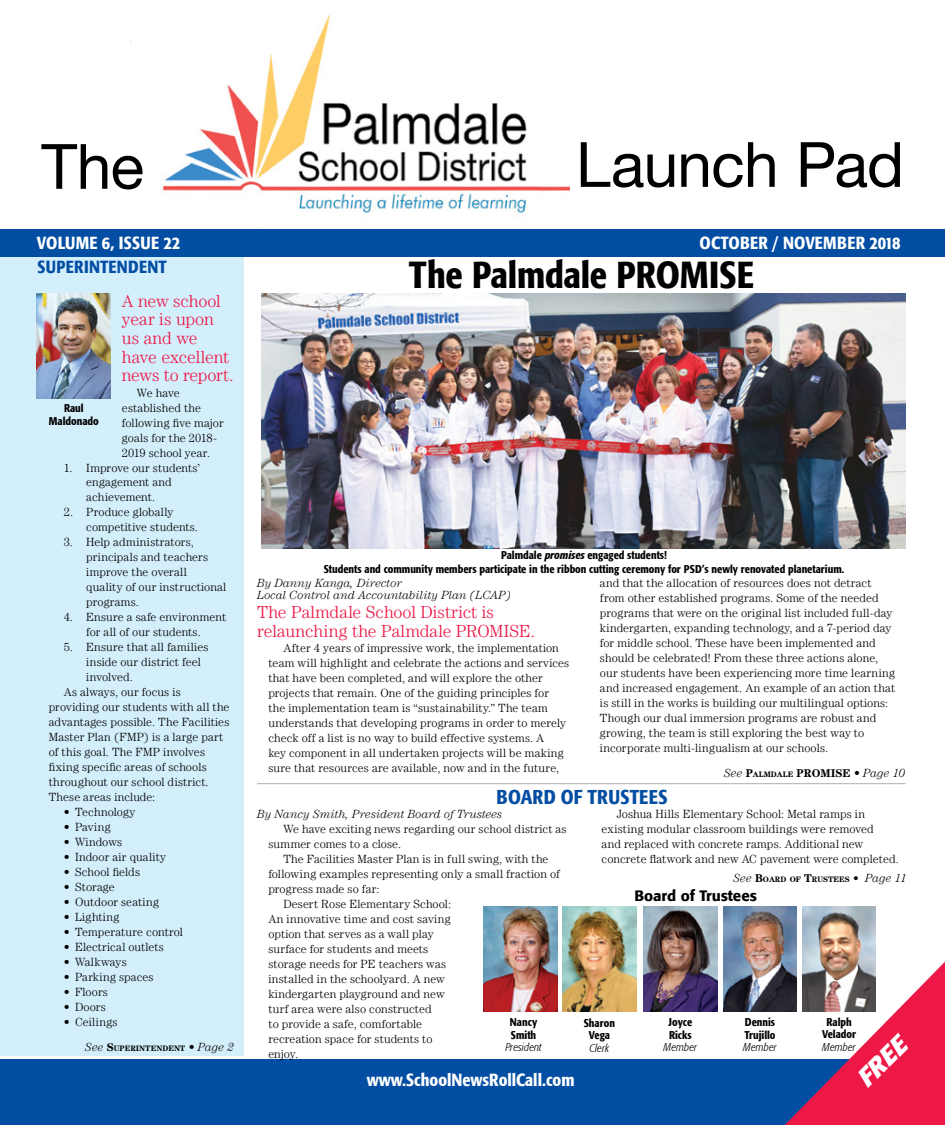
<style>
.page{position:relative;width:945px;height:1125px;background:#fff}
.page>*{position:absolute;margin:0;border:0;box-sizing:border-box;transform-origin:0 0}
.t1{font:62.5px "Helvetica Neue";letter-spacing:-.015em;color:#000}
.t2{font:500 condensed 37.5px "Formata";letter-spacing:-.005em;color:#000}
.t3{font:italic 700 25.88px "Formata";color:#fff}
.t4{font:500 condensed 20px "Formata";letter-spacing:.01em;color:#034ea2}
.t5{font:300 17.5px/18.8px "Century LT";letter-spacing:-.01em;color:#ed1846}
.t6{font:500 condensed 17.5px "Formata";color:#fff}
.t7{font:500 condensed 17.5px "Formata";letter-spacing:.02em;color:#fff}
.t8{font:500 condensed 17.5px "Formata";letter-spacing:.02em;color:#034ea2}
.t9{font:500 15px "Formata";color:#000}
.t10{font:300 11.88px/15px "Century LT";letter-spacing:.01em;color:#000}
.t11{font:italic 300 11.88px/12.5px "Century LT";color:#000}
.t12{font:300 11.88px "Century LT";letter-spacing:.035em;color:#000}
.t13{font:500 condensed 11.25px/12.5px "Formata";color:#000;text-align:center}
.t14{font:italic 300 condensed 11.25px "Formata";letter-spacing:.005em;color:#000}
.t15{font:700 11.25px "Century LT";color:#000}
.t16{font:700 7.88px "Century LT";color:#000}
.s1{font-style:italic}
.s2{font-weight:300;font-style:italic;font-size:11.88px}
.s3{font-size:7.88px}
.s4{font-style:normal}
.s5{font-size:11.25px}
.s6{font-weight:300;font-size:11.88px}
</style>
<div class="page">
<div style="left:0;top:256px;width:244px;height:800px;background:#d4effc"></div>
<img style="left:37px;top:293px;width:74px;height:105px">
<div style="left:0;top:229px;width:945px;height:28px;background:#034ea2"></div>
<div style="left:0;top:1060px;width:945px;height:65px;background:#034ea2"></div>
<img style="left:130px;top:14px;width:439px;height:203px">
<hr style="left:257px;top:783px;width:649px;height:1px;background:#bcbec0">
<img style="left:723px;top:907px;width:74px;height:105px">
<img style="left:484px;top:907px;width:74px;height:105px">
<img style="left:643px;top:907px;width:74px;height:105px">
<img style="left:563px;top:907px;width:73px;height:105px">
<img style="left:802px;top:907px;width:74px;height:55px">
<svg style="left:785px;top:962px;width:160px;height:163px"></svg>
<img style="left:261px;top:294px;width:644px;height:255px">
<h1 class="t1" style="left:41px;top:121px;width:104px">The</h1>
<h1 class="t1" style="left:576px;top:120px;width:330px">Launch Pad</h1>
<h3 class="t7" style="left:37px;top:232px;width:145px">VOLUME 6, ISSUE 22</h3>
<h3 class="t6" style="left:700px;top:232px;width:202px">OCTOBER / NOVEMBER 2018</h3>
<h2 class="t2" style="left:409px;top:252px;width:347px">The Palmdale PROMISE</h2>
<h3 class="t8" style="left:37px;top:256px;width:131px">SUPERINTENDENT</h3>
<h3 class="t5" style="left:122px;top:291px;width:113px">A new school year is upon us and we have excellent news to report.</h3>
<p class="t10" style="left:122px;top:385px;width:103px;text-indent:15px">We have established the following five major goals for the 2018-<br>2019 school year.</p>
<p class="t10" style="left:86px;top:460px;width:115px;text-indent:-23px">1. Improve our students’ engagement and achievement.</p>
<p class="t10" style="left:86px;top:505px;width:113px;text-indent:-23px">2. Produce globally competitive students.</p>
<p class="t10" style="left:86px;top:535px;width:142px;text-indent:-23px">3. Help administrators, principals and teachers improve the overall<br>quality of our instructional programs.</p>
<p class="t10" style="left:64px;top:610px;width:164px;text-align:center">4. Ensure a safe environment for all of our students.</p>
<p class="t10" style="left:64px;top:640px;width:146px">5. Ensure that all families</p>
<p class="t10" style="left:86px;top:655px;width:116px">inside our district feel</p>
<p class="t10" style="left:86px;top:670px;width:48px">involved.</p>
<p class="t10" style="left:64px;top:685px;width:119px">As always, our focus is</p>
<p class="t10" style="left:49px;top:700px;width:182px">providing our students with all the</p>
<p class="t10" style="left:49px;top:715px;width:182px">advantages possible. The Facilities</p>
<p class="t10" style="left:49px;top:730px;width:176px">Master Plan (FMP) is a large part</p>
<p class="t10" style="left:49px;top:745px;width:158px">of this goal. The FMP involves</p>
<p class="t10" style="left:49px;top:760px;width:160px">fixing specific areas of schools</p>
<p class="t10" style="left:49px;top:775px;width:161px">throughout our school district.</p>
<p class="t10" style="left:49px;top:790px;width:108px">These areas include:</p>
<p class="t10" style="left:64px;top:805px;width:73px">• Technology</p>
<p class="t10" style="left:64px;top:820px;width:48px">• Paving</p>
<p class="t10" style="left:64px;top:835px;width:60px">• Windows</p>
<p class="t10" style="left:64px;top:850px;width:104px">• Indoor air quality</p>
<p class="t10" style="left:64px;top:865px;width:78px">• School fields</p>
<p class="t10" style="left:64px;top:880px;width:52px">• Storage</p>
<p class="t10" style="left:64px;top:895px;width:97px">• Outdoor seating</p>
<p class="t12" style="left:64px;top:911px;width:57px">• Lighting</p>
<p class="t10" style="left:64px;top:925px;width:121px">• Temperature control</p>
<p class="t10" style="left:64px;top:940px;width:102px">• Electrical outlets</p>
<p class="t10" style="left:64px;top:955px;width:64px">• Walkways</p>
<p class="t10" style="left:64px;top:970px;width:91px">• Parking spaces</p>
<p class="t10" style="left:64px;top:985px;width:46px">• Floors</p>
<p class="t10" style="left:64px;top:1000px;width:44px">• Doors</p>
<p class="t12" style="left:64px;top:1016px;width:55px">• Ceilings</p>
<p class="t13" style="left:49px;top:402px;width:51px">Raul<br>Maldonado</p>
<p class="t13" style="left:324px;top:548px;width:522px;line-height:13.8px">Palmdale <span class="s1">promises</span> engaged students!<br>Students and community members participate in the ribbon cutting ceremony for PSD’s newly renovated planetarium.</p>
<p class="t11" style="left:257px;top:576px;width:256px">By Danny Kanga, Director<br>Local Control and Accountability Plan (LCAP)</p>
<h3 class="t5" style="left:257px;top:602px;width:279px">The Palmdale School District is relaunching the Palmdale PROMISE.</h3>
<p class="t10" style="left:268px;top:640px;width:303px;text-indent:15px">After 4 years of impressive work, the implementation team will highlight and celebrate the actions and services that have been completed, and will explore the other projects that remain. One of the guiding principles for<br>the implementation team is “sustainability.” The team understands that developing programs in order to merely check off a list is no way to build effective systems. A<br>key component in all undertaken projects will be making sure that resources are available, now and in the future,</p>
<p class="t10" style="left:600px;top:575px;width:297px">and that the allocation of resources does not detract from other established programs. Some of the needed programs that were on the original list included full-day kindergarten, expanding technology, and a 7-period day for middle school. These have been implemented and should be celebrated! From these three actions alone, our students have been experiencing more time learning and increased engagement. An example of an action that is still in the works is building our multilingual options:<br>Though our dual immersion programs are robust and growing, the team is still exploring the best way to incorporate multi-lingualism at our schools.</p>
<p class="t15" style="left:724px;top:766px;width:82px"><span class="s2">See</span> P<span class="s3">ALMDALE</span> PROMISE</p>
<p class="t11" style="left:854px;top:766px;width:53px"><span class="s4">•</span> Page 10</p>
<h3 class="t4" style="left:497px;top:784px;width:173px">BOARD OF TRUSTEES</h3>
<p class="t10" style="left:602px;top:806px;width:299px;text-indent:15px">Joshua Hills Elementary School: Metal ramps in existing modular classroom buildings were removed<br>and replaced with concrete ramps. Additional new concrete flatwork and new AC pavement were completed.</p>
<p class="t11" style="left:257px;top:808px;width:247px">By Nancy Smith, President Board of Trustees</p>
<p class="t10" style="left:283px;top:821px;width:285px">We have exciting news regarding our school district as</p>
<p class="t10" style="left:268px;top:836px;width:134px">summer comes to a close.</p>
<p class="t10" style="left:283px;top:851px;width:267px">The Facilities Master Plan is in full swing, with the</p>
<p class="t10" style="left:268px;top:866px;width:293px">following examples representing only a small fraction of</p>
<p class="t10" style="left:268px;top:881px;width:113px">progress made so far:</p>
<p class="t10" style="left:283px;top:896px;width:169px">Desert Rose Elementary School:</p>
<p class="t10" style="left:268px;top:911px;width:184px">An innovative time and cost saving</p>
<p class="t10" style="left:268px;top:926px;width:167px">option that serves as a wall play</p>
<p class="t10" style="left:268px;top:941px;width:162px">surface for students and meets</p>
<p class="t10" style="left:268px;top:956px;width:179px">storage needs for PE teachers was</p>
<p class="t10" style="left:268px;top:971px;width:178px">installed in the schoolyard. A new</p>
<p class="t10" style="left:268px;top:986px;width:178px">kindergarten playground and new</p>
<p class="t10" style="left:268px;top:1001px;width:165px">turf area were also constructed</p>
<p class="t10" style="left:268px;top:1016px;width:155px">to provide a safe, comfortable</p>
<p class="t10" style="left:268px;top:1031px;width:166px">recreation space for students to</p>
<p class="t10" style="left:268px;top:1046px;width:31px">enjoy.</p>
<p class="t16" style="left:733px;top:874px;width:175px"><span class="s2">See</span> <span class="s5">B</span>OARD OF <span class="s5">T</span>RUSTEES <span class="s5">•</span> <span class="s2">Page 11</span></p>
<p class="t9" style="left:634px;top:887px;width:124px">Board of Trustees</p>
<p class="t13" style="left:822px;top:1016px;width:35px">Ralph<br>Velador</p>
<p class="t14" style="left:822px;top:1041px;width:35px">Member</p>
<p class="t13" style="left:744px;top:1016px;width:33px;text-align:left">Dennis<br>Trujillo</p>
<p class="t14" style="left:743px;top:1041px;width:35px">Member</p>
<p class="t13" style="left:584px;top:1017px;width:33px">Sharon<br>Vega</p>
<p class="t14" style="left:589px;top:1041px;width:21px">Clerk</p>
<p class="t13" style="left:669px;top:1016px;width:25px;text-align:left">Joyce<br>Ricks</p>
<p class="t14" style="left:664px;top:1041px;width:35px">Member</p>
<p class="t13" style="left:510px;top:1016px;width:29px;text-align:left">Nancy<br>Smith</p>
<p class="t14" style="left:505px;top:1041px;width:38px">President</p>
<h3 class="t3" style="left:849px;top:1071px;width:61px;rotate:-45deg">FREE</h3>
<p class="t16" style="left:85px;top:1044px;width:150px"><span class="s2">See</span> <span class="s5">S</span>UPERINTENDENT <span class="s6">•</span> <span class="s2">Page 2</span></p>
<h3 class="t6" style="left:367px;top:1069px;width:209px">www.SchoolNewsRollCall.com</h3>
</div>
